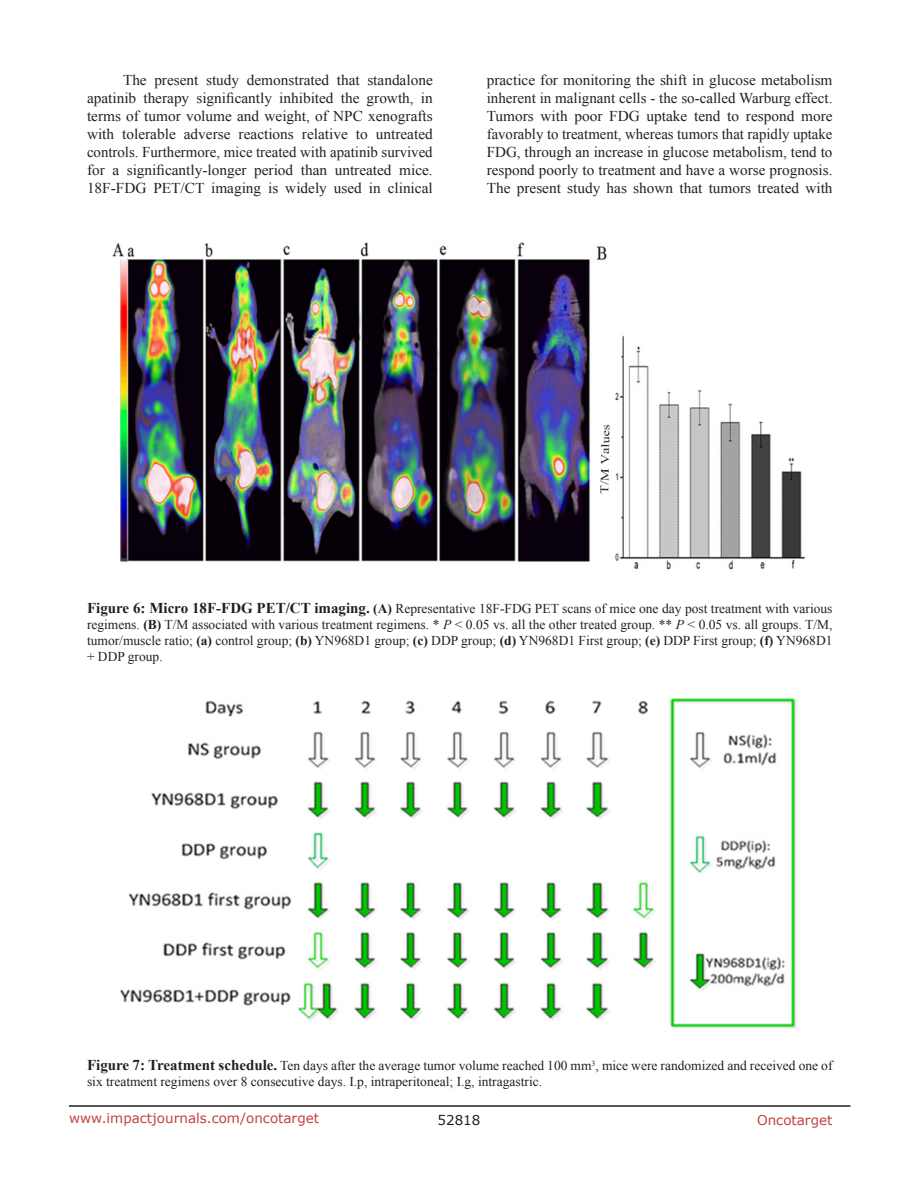
<style>
.page{position:relative;width:918px;height:1188px;background:#fff}
.page>*{position:absolute;margin:0;border:0;box-sizing:border-box;transform-origin:0 0}
.BodyText{font:15px/18px "Times New Roman";color:#231f20;text-align:justify}
.figuretext{font:13.5px/16.2px "Times New Roman";color:#231f20;text-align:justify}
.t1{font:13.5px "Verdana";color:#c24141}
.t2{font:13.5px "Verdana";color:#231f20}
.s1{font-weight:700;font-size:15px}
.s2{font-weight:700}
.s3{font-style:italic}
</style>
<div class="page">
<hr style="left:69px;top:1105px;width:781px;height:2px;background:#231f20">
<img style="left:112px;top:242px;width:693px;height:328px">
<img style="left:120px;top:698px;width:677px;height:331px">
<p class="BodyText" style="left:87px;top:71px;width:347px;text-indent:36px">The present study demonstrated that standalone apatinib therapy significantly inhibited the growth, in terms of tumor volume and weight, of NPC xenografts with tolerable adverse reactions relative to untreated controls. Furthermore, mice treated with apatinib survived for a significantly-longer period than untreated mice.<br>18F-FDG PET/CT imaging is widely used in clinical</p>
<p class="BodyText" style="left:487px;top:71px;width:347px">practice for monitoring the shift in glucose metabolism inherent in malignant cells - the so-called Warburg effect.<br>Tumors with poor FDG uptake tend to respond more favorably to treatment, whereas tumors that rapidly uptake FDG, through an increase in glucose metabolism, tend to respond poorly to treatment and have a worse prognosis.<br>The present study has shown that tumors treated with</p>
<p class="figuretext" style="left:87px;top:600px;width:747px"><span class="s1">Figure 6: Micro 18F-FDG PET/CT imaging.</span> <span class="s2">(A)</span> Representative 18F-FDG PET scans of mice one day post treatment with various regimens. <span class="s2">(B)</span> T/M associated with various treatment regimens. * <span class="s3">P</span> &lt; 0.05 vs. all the other treated group. ** <span class="s3">P</span> &lt; 0.05 vs. all groups. T/M, tumor/muscle ratio; <span class="s2">(a)</span> control group; <span class="s2">(b)</span> YN968D1 group; <span class="s2">(c)</span> DDP group; <span class="s2">(d)</span> YN968D1 First group; <span class="s2">(e)</span> DDP First group; <span class="s2">(f)</span> YN968D1 + DDP group.</p>
<p class="figuretext" style="left:87px;top:1057px;width:747px"><span class="s1">Figure 7: Treatment schedule.</span> Ten days after the average tumor volume reached 100 mm<sup>3</sup>, mice were randomized and received one of six treatment regimens over 8 consecutive days. I.p, intraperitoneal; I.g, intragastric.</p>
<p class="t1" style="left:69px;top:1109px;width:252px">www.impactjournals.com/oncotarget</p>
<p class="t2" style="left:438px;top:1111px;width:44px">52818</p>
<p class="t1" style="left:757px;top:1111px;width:77px">Oncotarget</p>
</div>
